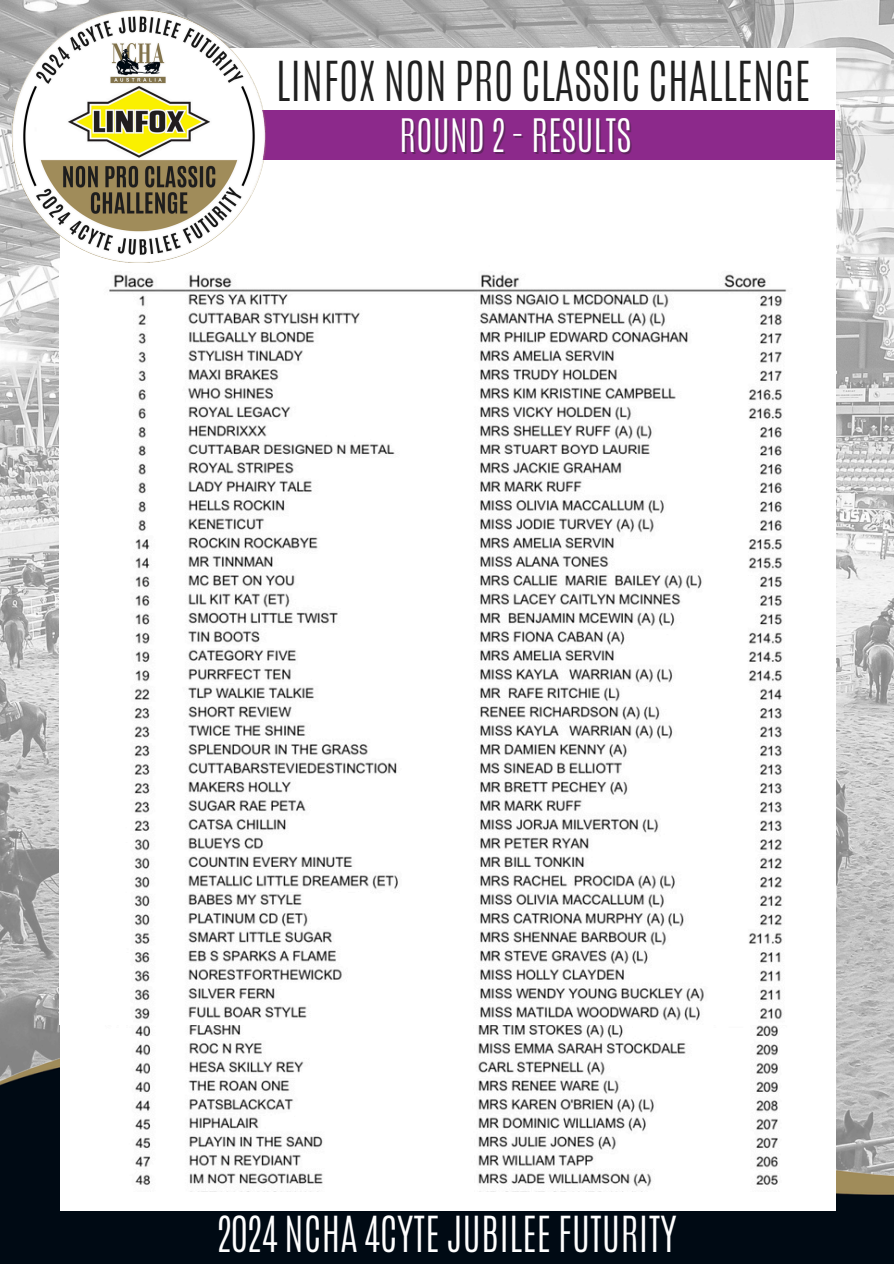
<style>
.page{position:relative;width:894px;height:1264px;background:#fff}
.page>*{position:absolute;margin:0;border:0;box-sizing:border-box;transform-origin:0 0}
.t1{font:300 45.9px "Antonio";color:#202020}
.t2{font:300 41.4px "Antonio";color:#fff}
.t3{font:300 38.4px "Antonio";color:#fff}
</style>
<div class="page">
<img style="left:0;top:0;width:893px;height:690px">
<img style="left:0;top:690px;width:893px;height:573px">
<div style="left:60px;top:48px;width:775px;height:1162px;background:#fff"></div>
<img style="left:135px;top:1025px;width:643px;height:162px">
<img style="left:109px;top:274px;width:678px;height:747px">
<div style="left:231px;top:110px;width:603px;height:50px;background:#8c298b"></div>
<img style="left:13px;top:11px;width:252px;height:252px">
<p class="t1" style="left:276px;top:49px;width:536px">LINFOX NON PRO CLASSIC CHALLENGE</p>
<p class="t3" style="left:399px;top:108px;width:234px">ROUND 2 - RESULTS</p>
<p class="t2" style="left:217px;top:1204px;width:461px">2024 NCHA 4CYTE JUBILEE FUTURITY</p>
</div>
